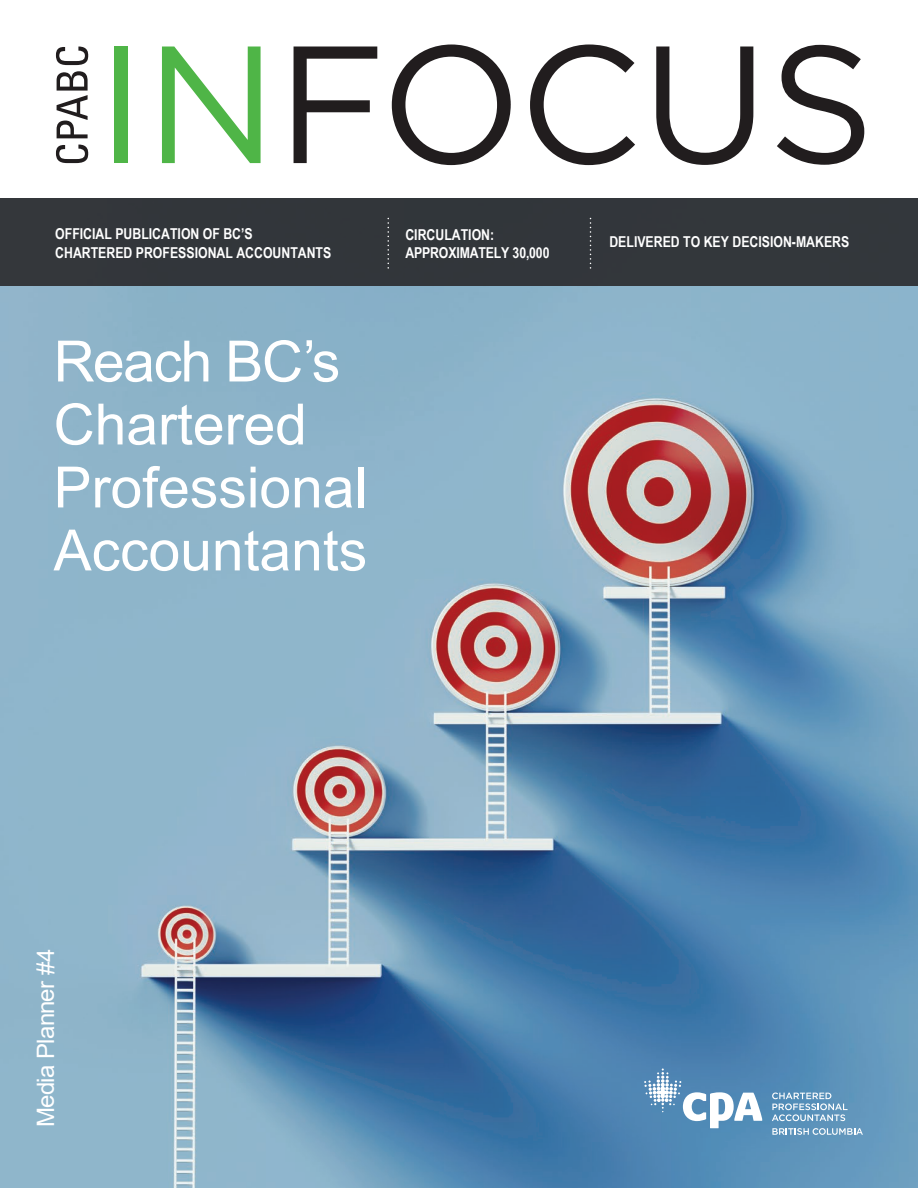
<style>
.page{position:relative;width:918px;height:1188px;background:#fff}
.page>*{position:absolute;margin:0;border:0;box-sizing:border-box;transform-origin:0 0}
.t1{font:57px/63px "Arial";color:#fff}
.t2{font:24px "Arial";letter-spacing:-.03em;color:#fff}
.t3{font:700 15px/19.5px "Arial Narrow";color:#fff}
</style>
<div class="page">
<img style="left:0;top:286px;width:918px;height:902px">
<div style="left:115px;top:47px;width:13px;height:116px;background:#4fb547"></div>
<div style="left:0;top:198px;width:918px;height:88px;background:#32363b"></div>
<svg style="left:162px;top:47px;width:99px;height:116px"></svg>
<svg style="left:294px;top:47px;width:83px;height:116px"></svg>
<svg style="left:392px;top:45px;width:119px;height:120px"></svg>
<svg style="left:530px;top:45px;width:105px;height:120px"></svg>
<svg style="left:656px;top:47px;width:97px;height:118px"></svg>
<svg style="left:777px;top:45px;width:87px;height:120px"></svg>
<svg style="left:56px;top:144px;width:32px;height:19px"></svg>
<svg style="left:57px;top:71px;width:31px;height:67px"></svg>
<svg style="left:56px;top:46px;width:32px;height:19px"></svg>
<svg style="left:388px;top:218px;width:1px;height:51px"></svg>
<svg style="left:590px;top:218px;width:1px;height:51px"></svg>
<svg style="left:772px;top:1093px;width:76px;height:28px"></svg>
<svg style="left:644px;top:1068px;width:118px;height:60px"></svg>
<svg style="left:772px;top:1128px;width:91px;height:7px"></svg>
<p class="t3" style="left:55px;top:223px;width:278px">OFFICIAL PUBLICATION OF BC’S<br>CHARTERED PROFESSIONAL ACCOUNTANTS</p>
<p class="t3" style="left:609px;top:231px;width:241px">DELIVERED TO KEY DECISION-MAKERS</p>
<p class="t3" style="left:405px;top:225px;width:146px;line-height:18px">CIRCULATION:<br>APPROXIMATELY 30,000</p>
<h1 class="t1" style="left:54px;top:330px;width:315px">Reach BC’s<br>Chartered<br>Professional<br>Accountants</h1>
<h2 class="t2" style="left:29px;top:1127px;width:180px;rotate:-90deg">Media Planner #4</h2>
</div>
